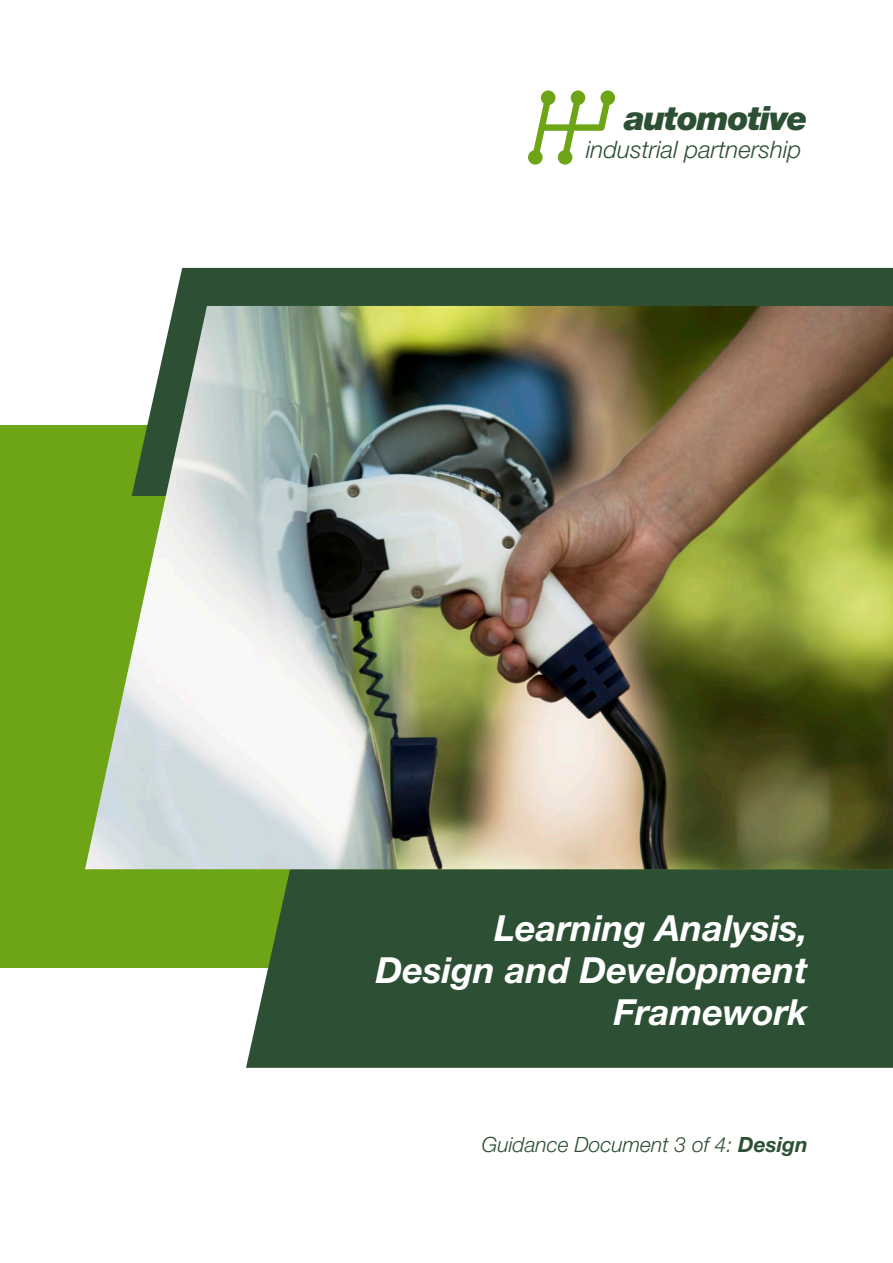
<style>
.page{position:relative;width:893px;height:1263px;background:#fff}
.page>*{position:absolute;margin:0;border:0;box-sizing:border-box;transform-origin:0 0}
.Sub_Sub_Heads{font:italic 700 36px/42px "Helvetica Neue LT";color:#fff;text-align:right}
.t1{font:italic 900 33.45px "Helvetica Neue LT";letter-spacing:-.04em;color:#2d5035}
.t2{font:italic 300 24.15px "Helvetica Neue LT";color:#2d5035}
.Sub_Sub_Heads-2{font:italic 300 21px "Helvetica Neue LT";color:#2d5035}
.s1{font-weight:700}
</style>
<div class="page">
<svg style="left:528px;top:90px;width:87px;height:75px"></svg>
<div style="left:0;top:426px;width:893px;height:542px;background:#6ea516"></div>
<div style="left:246px;top:869px;width:647px;height:199px;background:#2d5035"></div>
<div style="left:173px;top:268px;width:720px;height:38px;background:#2d5035"></div>
<img style="left:85px;top:306px;width:808px;height:563px">
<p class="t1" style="left:624px;top:98px;width:185px">automotive</p>
<p class="t2" style="left:586px;top:135px;width:217px">industrial partnership</p>
<p class="Sub_Sub_Heads" style="left:376px;top:906px;width:433px">Learning Analysis,<br>Design and Development<br>Framework</p>
<p class="Sub_Sub_Heads-2" style="left:482px;top:1132px;width:327px">Guidance Document 3 of 4: <span class="s1">Design</span></p>
</div>
